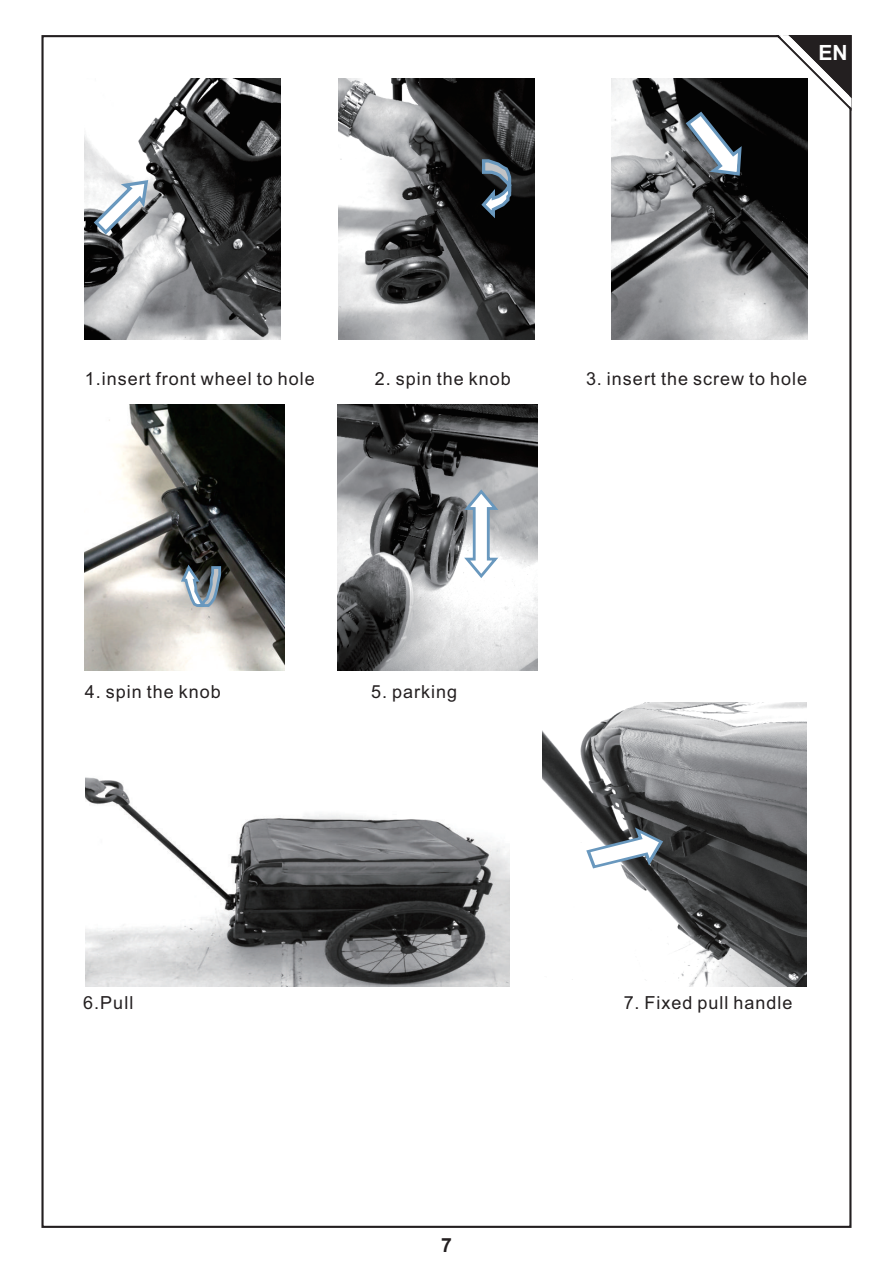
<style>
.page{position:relative;width:893px;height:1263px;background:#fff}
.page>*{position:absolute;margin:0;border:0;box-sizing:border-box;transform-origin:0 0}
.t1{font:700 21px "Arial";color:#fff}
.t2{font:700 19.5px "Arial";color:#231f20}
.t3{font:18px "Arial";letter-spacing:.055em;color:#231f20}
</style>
<div class="page">
<img style="left:85px;top:625px;width:425px;height:361px">
<svg style="left:775px;top:35px;width:77px;height:79px"></svg>
<img style="left:85px;top:404px;width:199px;height:266px">
<svg style="left:179px;top:562px;width:43px;height:54px;background:#879096"></svg>
<img style="left:338px;top:404px;width:200px;height:267px">
<svg style="left:461px;top:488px;width:40px;height:92px"></svg>
<img style="left:85px;top:78px;width:196px;height:261px">
<svg style="left:91px;top:178px;width:59px;height:59px"></svg>
<img style="left:338px;top:78px;width:197px;height:261px">
<svg style="left:479px;top:158px;width:34px;height:64px;background:#414d57"></svg>
<img style="left:611px;top:78px;width:197px;height:261px">
<svg style="left:683px;top:109px;width:61px;height:69px"></svg>
<img style="left:543px;top:702px;width:263px;height:284px">
<svg style="left:584px;top:827px;width:81px;height:43px"></svg>
<p class="t1" style="left:818px;top:44px;width:31px">EN</p>
<p class="t3" style="left:85px;top:372px;width:232px">1.insert front wheel to hole</p>
<p class="t3" style="left:375px;top:372px;width:138px">2. spin the knob</p>
<p class="t3" style="left:586px;top:372px;width:223px">3. insert the screw to hole</p>
<p class="t3" style="left:85px;top:685px;width:138px">4. spin the knob</p>
<p class="t3" style="left:371px;top:685px;width:87px">5. parking</p>
<p class="t3" style="left:83px;top:996px;width:52px">6.Pull</p>
<p class="t3" style="left:624px;top:996px;width:170px">7. Fixed pull handle</p>
<p class="t2" style="left:441px;top:1238px;width:12px">7</p>
</div>
